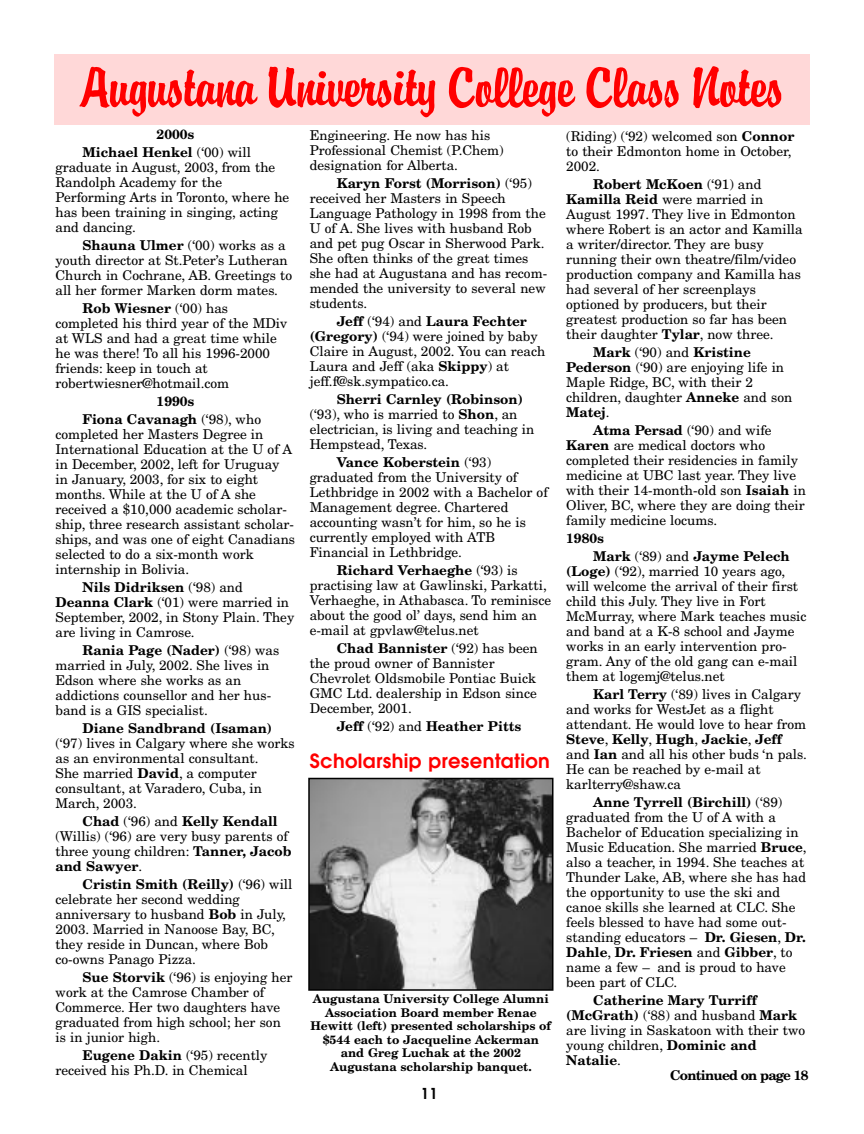
<style>
.page{position:relative;width:864px;height:1134px;background:#fff}
.page>*{position:absolute;margin:0;border:0;box-sizing:border-box;transform-origin:0 0}
.t1{font:57px "AT Brophy Script";letter-spacing:-.01em;color:#f00}
.t2{font:600 19.5px "Avant Garde";letter-spacing:.015em;color:#f00}
.t3{font:600 15px "Avant Garde";color:#000}
.t4{font:13.5px/15px "New Century Schlbk";color:#000}
.t5{font:700 13.5px/18px "New Century Schlbk";color:#000}
.t6{font:700 13.5px "New Century Schlbk";letter-spacing:-.06em;color:#000}
.t7{font:700 12px/13.5px "New Century Schlbk";color:#000;text-align:center}
.s1{font-weight:400}
.s2{font-weight:700}
</style>
<div class="page">
<div style="left:54px;top:54px;width:756px;height:70px;background:#ffd8d8"></div>
<img style="left:311px;top:781px;width:240px;height:207px">
<div style="left:308px;top:778px;width:246px;height:213px;border:2px solid #000"></div>
<h1 class="t1" style="left:80px;top:71px;width:706px">Augustana University College Class Notes</h1>
<p class="t5" style="left:83px;top:126px;width:170px;text-indent:74px">2000s<br>Michael Henkel <span class="s1">(‘00) will</span></p>
<p class="t4" style="left:56px;top:161px;width:235px">graduate in August, 2003, from the<br>Randolph Academy for the<br>Performing Arts in Toronto, where he has been training in singing, acting and dancing.</p>
<p class="t4" style="left:56px;top:239px;width:238px;text-indent:27px"><span class="s2">Shauna Ulmer</span> (‘00) works as a youth director at St.Peter’s Lutheran Church in Cochrane, AB. Greetings to all her former Marken dorm mates.</p>
<p class="t4" style="left:56px;top:302px;width:233px;text-indent:27px"><span class="s2">Rob Wiesner</span> (‘00) has completed his third year of the MDiv at WLS and had a great time while he was there! To all his 1996-2000 friends: keep in touch at robertwiesner@hotmail.com</p>
<p class="t5" style="left:83px;top:393px;width:180px;text-align:center">1990s<br>Fiona Cavanagh <span class="s1">(‘98), who</span></p>
<p class="t4" style="left:56px;top:428px;width:241px">completed her Masters Degree in International Education at the U of A in December, 2002, left for Uruguay in January, 2003, for six to eight months. While at the U of A she received a $10,000 academic scholar&shy;ship, three research assistant scholar&shy;ships, and was one of eight Canadians selected to do a six-month work internship in Bolivia.</p>
<p class="t4" style="left:56px;top:581px;width:240px;text-indent:27px"><span class="s2">Nils Didriksen</span> (‘98) and<br><span class="s2">Deanna Clark</span> (‘01) were married in<br>September, 2002, in Stony Plain. They are living in Camrose.</p>
<p class="t4" style="left:56px;top:644px;width:225px;text-indent:27px"><span class="s2">Rania Page (Nader)</span> (‘98) was married in July, 2002. She lives in<br>Edson where she works as an addictions counsellor and her hus&shy;band is a GIS specialist.</p>
<p class="t5" style="left:83px;top:720px;width:191px">Diane Sandbrand (Isaman)</p>
<p class="t4" style="left:56px;top:737px;width:241px">(‘97) lives in Calgary where she works as an environmental consultant.<br>She married <span class="s2">David</span>, a computer consultant, at Varadero, Cuba, in<br>March, 2003.</p>
<p class="t4" style="left:56px;top:815px;width:238px;text-indent:27px"><span class="s2">Chad</span> (‘96) and <span class="s2">Kelly Kendall </span>(Willis) (‘96) are very busy parents of three young children: <span class="s2">Tanner, Jacob and Sawyer</span>.</p>
<p class="t4" style="left:55px;top:878px;width:238px;text-indent:27px"><span class="s2">Cristin Smith (Reilly)</span> (‘96) will celebrate her second wedding anniversary to husband <span class="s2">Bob</span> in July,<br>2003. Married in Nanoose Bay, BC, they reside in Duncan, where Bob co-owns Panago Pizza.</p>
<p class="t4" style="left:55px;top:971px;width:238px;text-indent:27px"><span class="s2">Sue Storvik</span> (‘96) is enjoying her work at the Camrose Chamber of<br>Commerce. Her two daughters have graduated from high school; her son is in junior high.</p>
<p class="t4" style="left:55px;top:1049px;width:213px;text-indent:27px"><span class="s2">Eugene Dakin</span> (‘95) recently received his Ph.D. in Chemical</p>
<p class="t4" style="left:310px;top:129px;width:196px">Engineering. He now has his<br>Professional Chemist (P.Chem) designation for Alberta.</p>
<p class="t4" style="left:310px;top:177px;width:239px;text-indent:27px"><span class="s2">Karyn Forst (Morrison)</span> (‘95) received her Masters in Speech<br>Language Pathology in 1998 from the<br>U of A. She lives with husband Rob and pet pug Oscar in Sherwood Park.<br>She often thinks of the great times she had at Augustana and has recom&shy;mended the university to several new students.</p>
<p class="t4" style="left:310px;top:315px;width:237px;text-indent:27px"><span class="s2">Jeff</span> (‘94) and <span class="s2">Laura Fechter (Gregory)</span> (‘94) were joined by baby<br>Claire in August, 2002. You can reach<br>Laura and Jeff (aka <span class="s2">Skippy</span>) at jeff.f@sk.sympatico.ca.</p>
<p class="t4" style="left:310px;top:393px;width:226px;text-indent:27px"><span class="s2">Sherri Carnley (Robinson) </span>(‘93), who is married to <span class="s2">Shon</span>, an electrician, is living and teaching in<br>Hempstead, Texas.</p>
<p class="t4" style="left:310px;top:456px;width:240px;text-indent:27px"><span class="s2">Vance Koberstein</span> (‘93) graduated from the University of<br>Lethbridge in 2002 with a Bachelor of<br>Management degree. Chartered accounting wasn’t for him, so he is currently employed with ATB<br>Financial in Lethbridge.</p>
<p class="t4" style="left:310px;top:564px;width:243px;text-indent:27px"><span class="s2">Richard Verhaeghe</span> (‘93) is practising law at Gawlinski, Parkatti, Verhaeghe, in Athabasca. To reminisce about the good ol’ days, send him an e-mail at gpvlaw@telus.net</p>
<p class="t4" style="left:310px;top:642px;width:230px;text-indent:27px"><span class="s2">Chad Bannister</span> (‘92) has been the proud owner of Bannister<br>Chevrolet Oldsmobile Pontiac Buick<br>GMC Ltd. dealership in Edson since<br>December, 2001.</p>
<p class="t5" style="left:337px;top:718px;width:186px">Jeff <span class="s1">(‘92) and</span> Heather Pitts</p>
<h2 class="t2" style="left:310px;top:753px;width:242px">Scholarship presentation</h2>
<p class="t7" style="left:310px;top:993px;width:242px">Augustana University College Alumni Association Board member Renae Hewitt (left) presented scholarships of $544 each to Jacqueline Ackerman and Greg Luchak at the 2002<br>Augustana scholarship banquet.</p>
<p class="t3" style="left:421px;top:1088px;width:18px">11</p>
<p class="t4" style="left:566px;top:130px;width:230px">(Riding) (‘92) welcomed son <span class="s2">Connor </span>to their Edmonton home in October,<br>2002.</p>
<p class="t4" style="left:566px;top:178px;width:238px;text-indent:27px"><span class="s2">Robert McKoen</span> (‘91) and<br><span class="s2">Kamilla Reid</span> were married in<br>August 1997. They live in Edmonton where Robert is an actor and Kamilla a writer/director. They are busy running their own theatre/film/video production company and Kamilla has had several of her screenplays optioned by producers, but their greatest production so far has been their daughter <span class="s2">Tylar</span>, now three.</p>
<p class="t4" style="left:566px;top:346px;width:228px;text-indent:27px"><span class="s2">Mark</span> (‘90) and <span class="s2">Kristine<br>Pederson</span> (‘90) are enjoying life in<br>Maple Ridge, BC, with their 2 children, daughter <span class="s2">Anneke</span> and son<br><span class="s2">Matej</span>.</p>
<p class="t4" style="left:566px;top:424px;width:241px;text-indent:27px"><span class="s2">Atma Persad</span> (‘90) and wife<br><span class="s2">Karen</span> are medical doctors who completed their residencies in family medicine at UBC last year. They live with their 14-month-old son <span class="s2">Isaiah</span> in<br>Oliver, BC, where they are doing their family medicine locums.</p>
<p class="t5" style="left:593px;top:530px;width:198px;text-indent:-27px">1980s<br>Mark <span class="s1">(‘89) and</span> Jayme Pelech</p>
<p class="t4" style="left:566px;top:565px;width:242px"><span class="s2">(Loge)</span> (‘92), married 10 years ago, will welcome the arrival of their first child this July. They live in Fort McMurray, where Mark teaches music and band at a K-8 school and Jayme works in an early intervention pro&shy;gram. Any of the old gang can e-mail them at logemj@telus.net</p>
<p class="t4" style="left:566px;top:688px;width:242px;text-indent:27px"><span class="s2">Karl Terry</span> (‘89) lives in Calgary and works for WestJet as a flight attendant. He would love to hear from<br><span class="s2">Steve</span>, <span class="s2">Kelly</span>, <span class="s2">Hugh</span>, <span class="s2">Jackie</span>, <span class="s2">Jeff </span>and <span class="s2">Ian</span> and all his other buds ‘n pals.<br>He can be reached by e-mail at karlterry@shaw.ca</p>
<p class="t4" style="left:566px;top:796px;width:242px;text-indent:27px"><span class="s2">Anne Tyrrell (Birchill)</span> (‘89) graduated from the U of A with a<br>Bachelor of Education specializing in<br>Music Education. She married <span class="s2">Bruce</span>, also a teacher, in 1994. She teaches at<br>Thunder Lake, AB, where she has had the opportunity to use the ski and canoe skills she learned at CLC. She feels blessed to have had some out&shy;standing educators – <span class="s2">Dr. Giesen</span>, <span class="s2">Dr.<br>Dahle</span>, <span class="s2">Dr. Friesen</span> and <span class="s2">Gibber</span>, to name a few – and is proud to have been part of CLC.</p>
<p class="t5" style="left:593px;top:992px;width:165px">Catherine Mary Turriff</p>
<p class="t4" style="left:566px;top:1009px;width:232px"><span class="s2">(McGrath)</span> (‘88) and husband <span class="s2">Mark</span></p>
<p class="t4" style="left:566px;top:1024px;width:241px">are living in Saskatoon with their two</p>
<p class="t4" style="left:566px;top:1039px;width:192px">young children, <span class="s2">Dominic and</span></p>
<p class="t5" style="left:566px;top:1052px;width:56px">Natalie<span class="s1">.</span></p>
<p class="t6" style="left:670px;top:1070px;width:140px">Continued on page 18</p>
</div>
